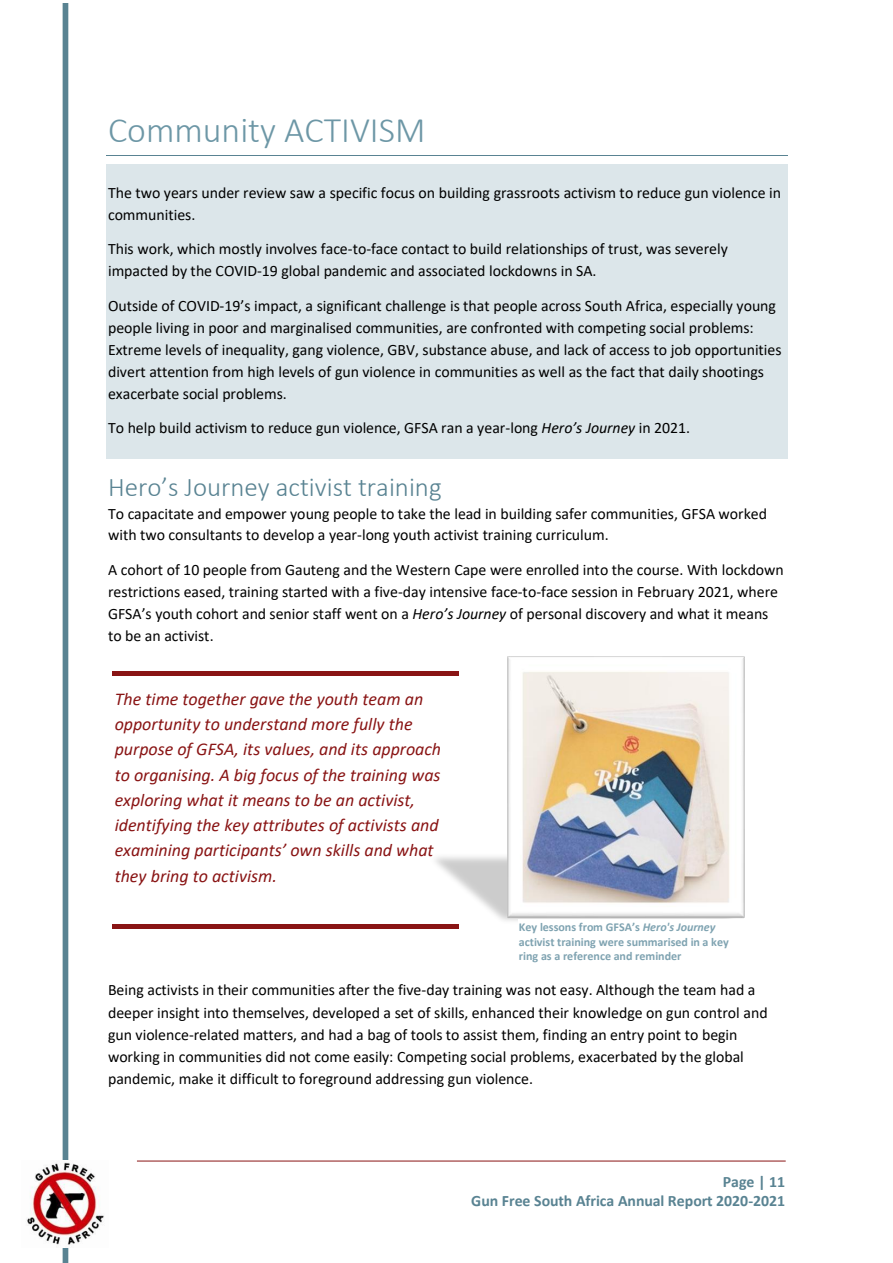
<style>
.page{position:relative;width:893px;height:1263px;background:#fff}
.page>*{position:absolute;margin:0;border:0;box-sizing:border-box;transform-origin:0 0}
.t1{font:300 36px "Calibri";color:#6d97a6}
.t2{font:300 27px "Calibri";color:#598392}
.t3{font:italic 18px/25.3px "Calibri";color:#891414}
.t4{font:15.9px/22px "Calibri";color:#000}
.t5{font:700 15.9px/19.2px "Calibri";letter-spacing:-.005em;color:#598392;text-align:right}
.t6{font:700 12px/14.7px "Calibri";color:#7fa3b1}
.s1{font-style:italic}
</style>
<div class="page">
<div style="left:63px;top:3px;width:5px;height:1260px;background:#598392"></div>
<img style="left:26px;top:1161px;width:78px;height:86px">
<hr style="left:137px;top:1161px;width:649px;height:1px;background:#891414">
<hr style="left:106px;top:155px;width:681px;height:1px;background:#598392">
<div style="left:106px;top:165px;width:681px;height:18px;background:#dce6ea"></div>
<div style="left:106px;top:183px;width:681px;height:22px;background:#dce6ea"></div>
<div style="left:106px;top:205px;width:681px;height:34px;background:#dce6ea"></div>
<div style="left:106px;top:239px;width:681px;height:22px;background:#dce6ea"></div>
<div style="left:106px;top:261px;width:681px;height:34px;background:#dce6ea"></div>
<div style="left:106px;top:295px;width:681px;height:23px;background:#dce6ea"></div>
<div style="left:106px;top:318px;width:681px;height:22px;background:#dce6ea"></div>
<div style="left:106px;top:340px;width:681px;height:22px;background:#dce6ea"></div>
<div style="left:106px;top:362px;width:681px;height:22px;background:#dce6ea"></div>
<div style="left:106px;top:384px;width:681px;height:34px;background:#dce6ea"></div>
<div style="left:106px;top:418px;width:681px;height:34px;background:#dce6ea"></div>
<div style="left:106px;top:452px;width:681px;height:7px;background:#dce6ea"></div>
<div style="left:113px;top:671px;width:346px;height:5px;background:#891414"></div>
<div style="left:113px;top:924px;width:346px;height:5px;background:#891414"></div>
<img style="left:435px;top:657px;width:310px;height:264px">
<div style="left:519px;top:920px;width:223px;height:51px;background:#fff"></div>
<h1 class="t1" style="left:108px;top:115px;width:319px">Community ACTIVISM</h1>
<p class="t4" style="left:108px;top:183px;width:675px">The two years under review saw a specific focus on building grassroots activism to reduce gun violence in communities.</p>
<p class="t4" style="left:108px;top:239px;width:621px">This work, which mostly involves face-to-face contact to build relationships of trust, was severely impacted by the COVID-19 global pandemic and associated lockdowns in SA.</p>
<p class="t4" style="left:108px;top:296px;width:675px">Outside of COVID-19’s impact, a significant challenge is that people across South Africa, especially young people living in poor and marginalised communities, are confronted with competing social problems:<br>Extreme levels of inequality, gang violence, GBV, substance abuse, and lack of access to job opportunities divert attention from high levels of gun violence in communities as well as the fact that daily shootings exacerbate social problems.</p>
<p class="t4" style="left:108px;top:418px;width:584px">To help build activism to reduce gun violence, GFSA ran a year-long <span class="s1">Hero’s Journey</span> in 2021.</p>
<h2 class="t2" style="left:108px;top:476px;width:335px">Hero’s Journey activist training</h2>
<p class="t4" style="left:108px;top:504px;width:661px">To capacitate and empower young people to take the lead in building safer communities, GFSA worked with two consultants to develop a year-long youth activist training curriculum.</p>
<p class="t4" style="left:108px;top:560px;width:677px">A cohort of 10 people from Gauteng and the Western Cape were enrolled into the course. With lockdown restrictions eased, training started with a five-day intensive face-to-face session in February 2021, where GFSA’s youth cohort and senior staff went on a <span class="s1">Hero’s Journey</span> of personal discovery and what it means to be an activist.</p>
<p class="t3" style="left:115px;top:688px;width:328px">The time together gave the youth team an opportunity to understand more fully the purpose of GFSA, its values, and its approach to organising. A big focus of the training was exploring what it means to be an activist, identifying the key attributes of activists and examining participants’ own skills and what they bring to activism.</p>
<p class="t6" style="left:519px;top:921px;width:211px">Key lessons from GFSA’s <span class="s1">Hero's Journey </span>activist training were summarised in a key ring as a reference and reminder</p>
<p class="t4" style="left:108px;top:980px;width:661px">Being activists in their communities after the five-day training was not easy. Although the team had a deeper insight into themselves, developed a set of skills, enhanced their knowledge on gun control and gun violence-related matters, and had a bag of tools to assist them, finding an entry point to begin working in communities did not come easily: Competing social problems, exacerbated by the global pandemic, make it difficult to foreground addressing gun violence.</p>
<p class="t5" style="left:471px;top:1173px;width:315px">Page | 11<br>Gun Free South Africa Annual Report 2020-2021</p>
</div>
